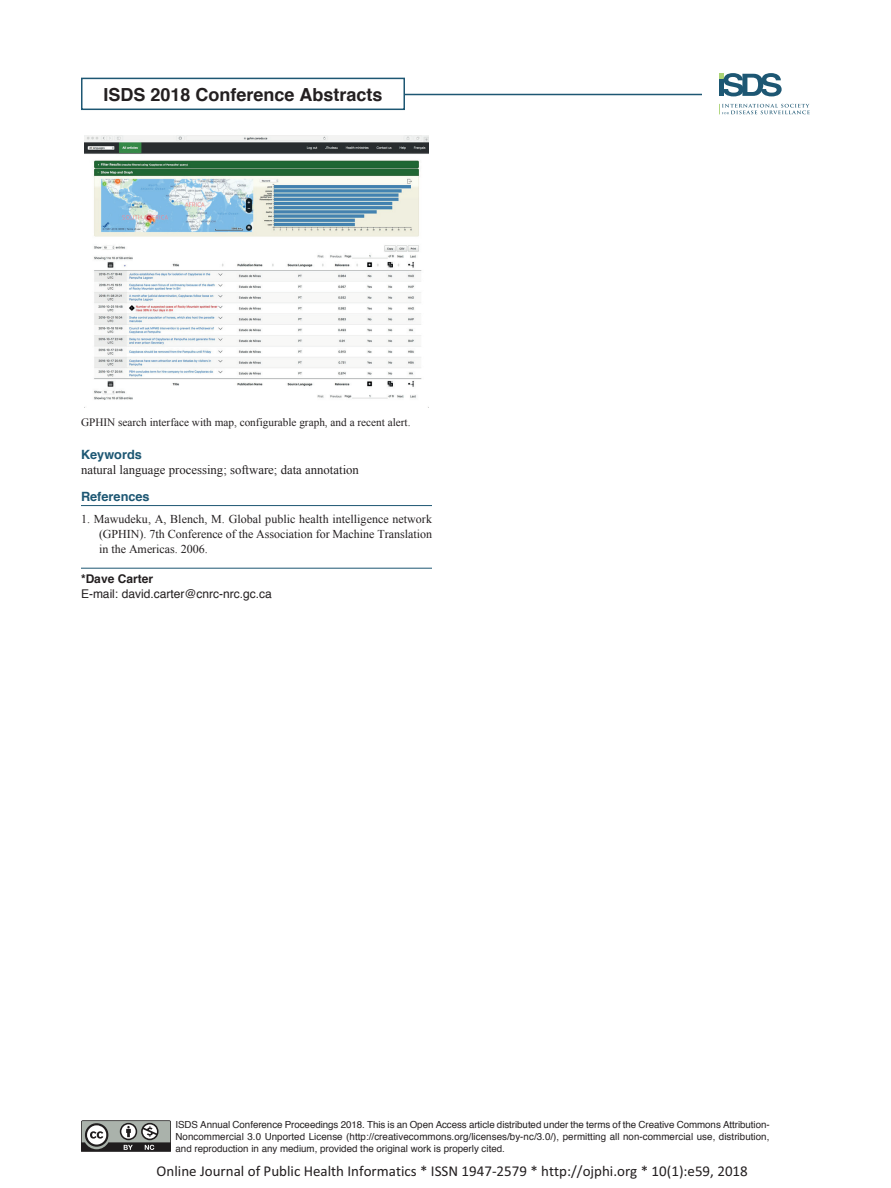
<style>
.page{position:relative;width:891px;height:1188px;background:#fff}
.page>*{position:absolute;margin:0;border:0;box-sizing:border-box;transform-origin:0 0}
.t1{font:700 18px "Helvetica";color:#231f20}
.t2{font:15px "Calibri";color:#231f20}
.t3{font:12.75px "Times New Roman";color:#231f20}
.t4{font:700 12.75px "Helvetica";color:#1d5773}
.t5{font:12px/15px "Times New Roman";color:#231f20;text-align:justify}
.t6{font:12px "Helvetica";color:#231f20}
.t7{font:700 12px "Helvetica";color:#231f20}
.t8{font:11.25px "Times New Roman";color:#231f20}
.t9{font:9.75px/12px "Helvetica";color:#231f20;text-align:justify}
</style>
<div class="page">
<svg style="left:81px;top:1120px;width:90px;height:32px;background:#80827f"></svg>
<hr style="left:399px;top:94px;width:303px;height:1px;background:#1d5773">
<div style="left:81px;top:78px;width:324px;height:32px;border:2px solid #1d5773"></div>
<svg style="left:719px;top:104px;width:91px;height:10px"></svg>
<svg style="left:719px;top:73px;width:63px;height:23px"></svg>
<hr style="left:81px;top:505px;width:351px;height:1px;background:#1d5773">
<hr style="left:81px;top:568px;width:351px;height:1px;background:#1d5773">
<img style="left:84px;top:135px;width:345px;height:273px">
<h1 class="t1" style="left:103px;top:80px;width:281px">ISDS 2018 Conference Abstracts</h1>
<p class="t8" style="left:81px;top:415px;width:331px">GPHIN search interface with map, configurable graph, and a recent alert.</p>
<h3 class="t4" style="left:81px;top:444px;width:62px">Keywords</h3>
<h3 class="t3" style="left:81px;top:461px;width:279px">natural language processing; software; data annotation</h3>
<h3 class="t4" style="left:81px;top:486px;width:70px">References</h3>
<p class="t5" style="left:99px;top:512px;width:335px;text-indent:-18px">1. Mawudeku, A, Blench, M. Global public health intelligence network (GPHIN). 7th Conference of the Association for Machine Translation in the Americas. 2006.</p>
<p class="t7" style="left:81px;top:569px;width:74px">*Dave Carter</p>
<p class="t6" style="left:81px;top:585px;width:192px">E-mail: david.carter@cnrc-nrc.gc.ca</p>
<p class="t9" style="left:176px;top:1119px;width:596px">ISDS Annual Conference Proceedings 2018. This is an Open Access article distributed under the terms of the Creative Commons Attribution-Noncommercial 3.0 Unported License (http://creativecommons.org/licenses/by-nc/3.0/), permitting all non-commercial use, distribution, and reproduction in any medium, provided the original work is properly cited.</p>
<h2 class="t2" style="left:157px;top:1162px;width:593px">Online Journal of Public Health Informatics * ISSN 1947-2579 * http://ojphi.org * 10(1):e59, 2018</h2>
</div>
